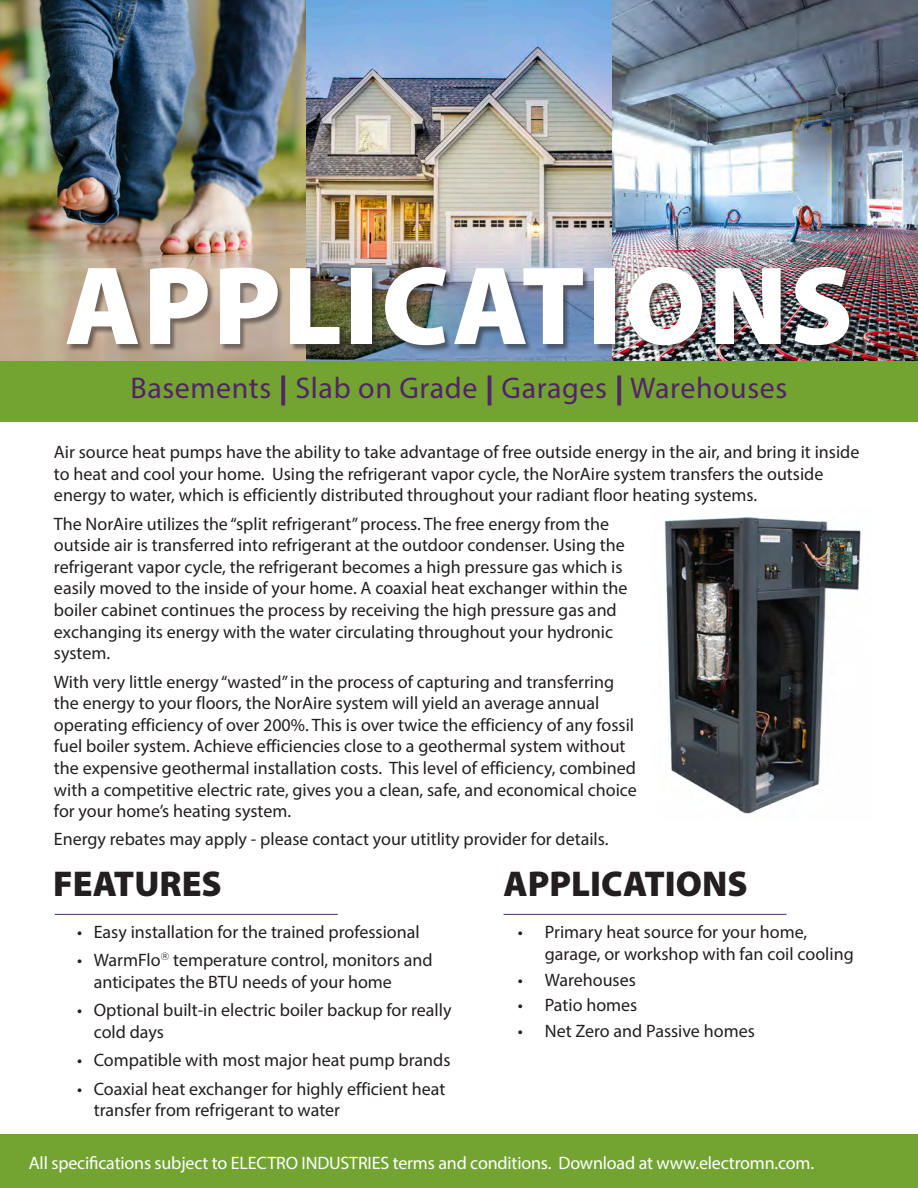
<style>
.page{position:relative;width:918px;height:1188px;background:#fff}
.page>*{position:absolute;margin:0;border:0;box-sizing:border-box;transform-origin:0 0}
.t1{font:900 112.5px "Myriad Pro";letter-spacing:.02em;color:#fff}
.t2{font:900 36px "Myriad Pro";color:#231f20}
.t3{font:30px "Myriad Pro";letter-spacing:.02em;color:#522369}
.t4{font:18px/21.6px "Myriad Pro";color:#231f20}
.t5{font:18px "Myriad Pro";letter-spacing:-.01em;color:#fff}
.s1{font-weight:900}
</style>
<div class="page">
<img style="left:0;top:0;width:918px;height:361px">
<div style="left:67px;top:268px;width:790px;height:84px;background:#231f20;opacity:.5"></div>
<div style="left:0;top:361px;width:918px;height:61px;background:#73a432"></div>
<div style="left:0;top:1134px;width:918px;height:54px;background:#73a432"></div>
<hr style="left:55px;top:914px;width:283px;height:1px;background:#522369">
<img style="left:664px;top:516px;width:197px;height:298px">
<hr style="left:504px;top:914px;width:282px;height:1px;background:#522369">
<p class="t1" style="left:65px;top:231px;width:790px">APPLICATIONS</p>
<p class="t3" style="left:131px;top:369px;width:658px">Basements <span class="s1">|</span> Slab on Grade <span class="s1">|</span> Garages <span class="s1">|</span> Warehouses</p>
<p class="t4" style="left:54px;top:441px;width:807px">Air source heat pumps have the ability to take advantage of free outside energy in the air, and bring it inside to heat and cool your home. Using the refrigerant vapor cycle, the NorAire system transfers the outside energy to water, which is efficiently distributed throughout your radiant floor heating systems.</p>
<p class="t4" style="left:54px;top:512px;width:575px">The NorAire utilizes the “split refrigerant” process. The free energy from the outside air is transferred into refrigerant at the outdoor condenser. Using the refrigerant vapor cycle, the refrigerant becomes a high pressure gas which is easily moved to the inside of your home. A coaxial heat exchanger within the boiler cabinet continues the process by receiving the high pressure gas and exchanging its energy with the water circulating throughout your hydronic system.</p>
<p class="t4" style="left:54px;top:670px;width:584px">With very little energy “wasted” in the process of capturing and transferring the energy to your floors, the NorAire system will yield an average annual operating efficiency of over 200%. This is over twice the efficiency of any fossil fuel boiler system. Achieve efficiencies close to a geothermal system without the expensive geothermal installation costs. This level of efficiency, combined with a competitive electric rate, gives you a clean, safe, and economical choice for your home’s heating system.</p>
<p class="t4" style="left:54px;top:828px;width:556px">Energy rebates may apply - please contact your utitlity provider for details.</p>
<p class="t2" style="left:504px;top:860px;width:246px">APPLICATIONS</p>
<p class="t4" style="left:545px;top:921px;width:310px;text-indent:-27px">• Primary heat source for your home, garage, or workshop with fan coil cooling</p>
<p class="t4" style="left:518px;top:968px;width:120px">• Warehouses</p>
<p class="t4" style="left:518px;top:994px;width:121px">• Patio homes</p>
<p class="t4" style="left:518px;top:1020px;width:239px">• Net Zero and Passive homes</p>
<p class="t2" style="left:53px;top:860px;width:170px">FEATURES</p>
<p class="t4" style="left:77px;top:921px;width:344px">• Easy installation for the trained professional</p>
<p class="t4" style="left:94px;top:949px;width:340px;text-indent:-16px">• WarmFlo<sup>®</sup> temperature control, monitors and anticipates the BTU needs of your home</p>
<p class="t4" style="left:94px;top:999px;width:359px;text-indent:-16px">• Optional built-in electric boiler backup for really cold days</p>
<p class="t4" style="left:77px;top:1049px;width:375px">• Compatible with most major heat pump brands</p>
<p class="t4" style="left:94px;top:1078px;width:353px;text-indent:-16px">• Coaxial heat exchanger for highly efficient heat transfer from refrigerant to water</p>
<p class="t5" style="left:29px;top:1152px;width:787px">All specifications subject to ELECTRO INDUSTRIES terms and conditions. Download at www.electromn.com.</p>
</div>
